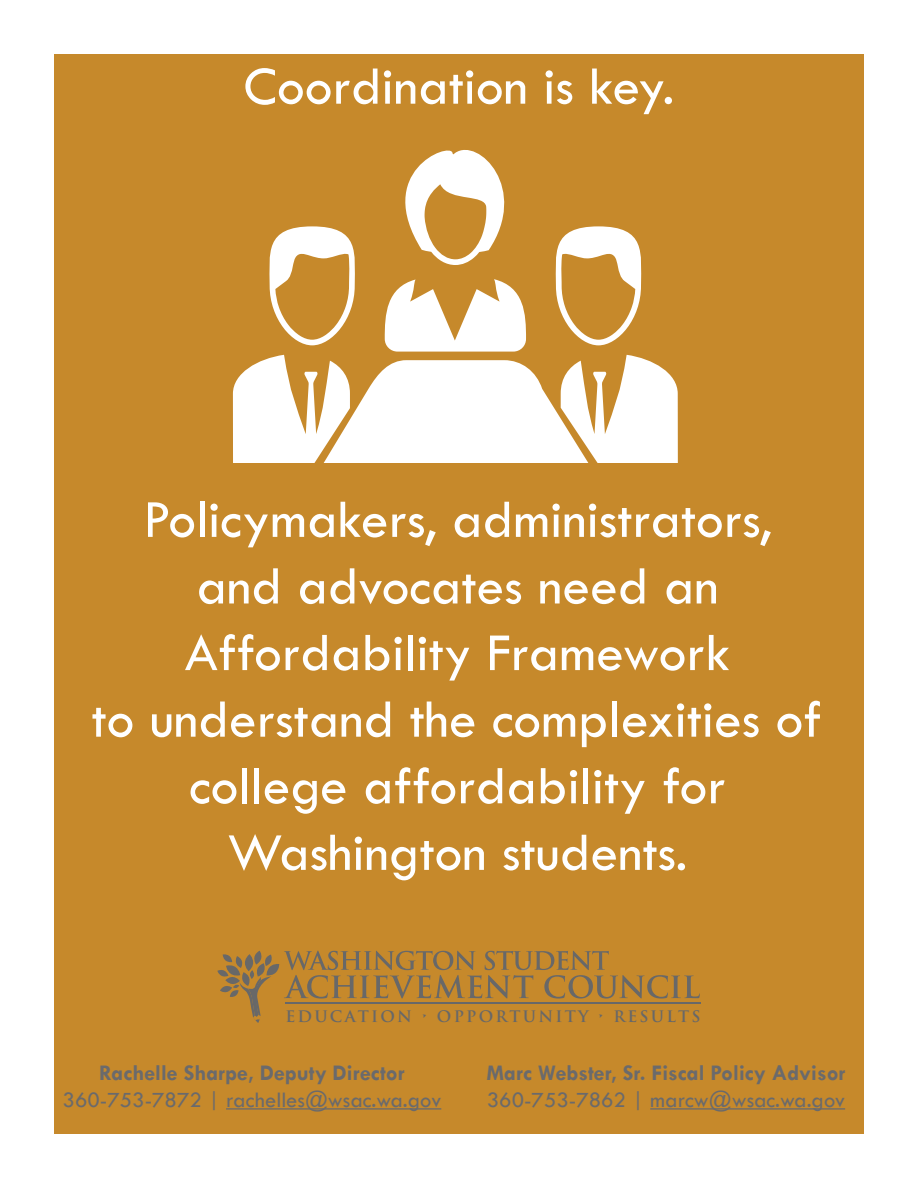
<style>
.page{position:relative;width:918px;height:1188px;background:#fff}
.page>*{position:absolute;margin:0;border:0;box-sizing:border-box;transform-origin:0 0}
.t1{font:55.5px/66.6px "Tw Cen";color:#fff}
.t2{font:22.5px "Tw Cen";color:#6a6a6c}
.t3{font:700 22.5px "Tw Cen";color:#6a6a6c}
.t4{font:700 15.45px "Trajan Pro";color:#686868}
</style>
<div class="page">
<div style="left:54px;top:54px;width:810px;height:1080px;background:#c6892b"></div>
<svg style="left:233px;top:150px;width:445px;height:313px"></svg>
<hr style="left:285px;top:1003px;width:416px;height:1px;background:#686868">
<svg style="left:217px;top:951px;width:483px;height:72px"></svg>
<hr style="left:226px;top:1108px;width:215px;height:2px;background:#6a6a6c">
<hr style="left:650px;top:1108px;width:195px;height:2px;background:#6a6a6c">
<p class="t1" style="left:243px;top:53px;width:433px">Coordination is key.</p>
<p class="t1" style="left:143px;top:486px;width:630px">Policymakers, administrators,</p>
<p class="t1" style="left:185px;top:552px;width:547px">and advocates need an<br>Affordability Framework</p>
<p class="t1" style="left:92px;top:686px;width:732px;text-align:center">to understand the complexities of college affordability for</p>
<p class="t1" style="left:227px;top:819px;width:462px">Washington students.</p>
<p class="t4" style="left:285px;top:1007px;width:417px">E D U C A T I O N • O P P O R T U N I T Y • R E S U L T S</p>
<p class="t3" style="left:99px;top:1060px;width:307px">Rachelle Sharpe, Deputy Director</p>
<p class="t2" style="left:63px;top:1087px;width:380px">360-753-7872 | rachelles@wsac.wa.gov</p>
<p class="t3" style="left:486px;top:1060px;width:361px">Marc Webster, Sr. Fiscal Policy Advisor</p>
<p class="t2" style="left:487px;top:1087px;width:360px">360-753-7862 | marcw@wsac.wa.gov</p>
</div>
